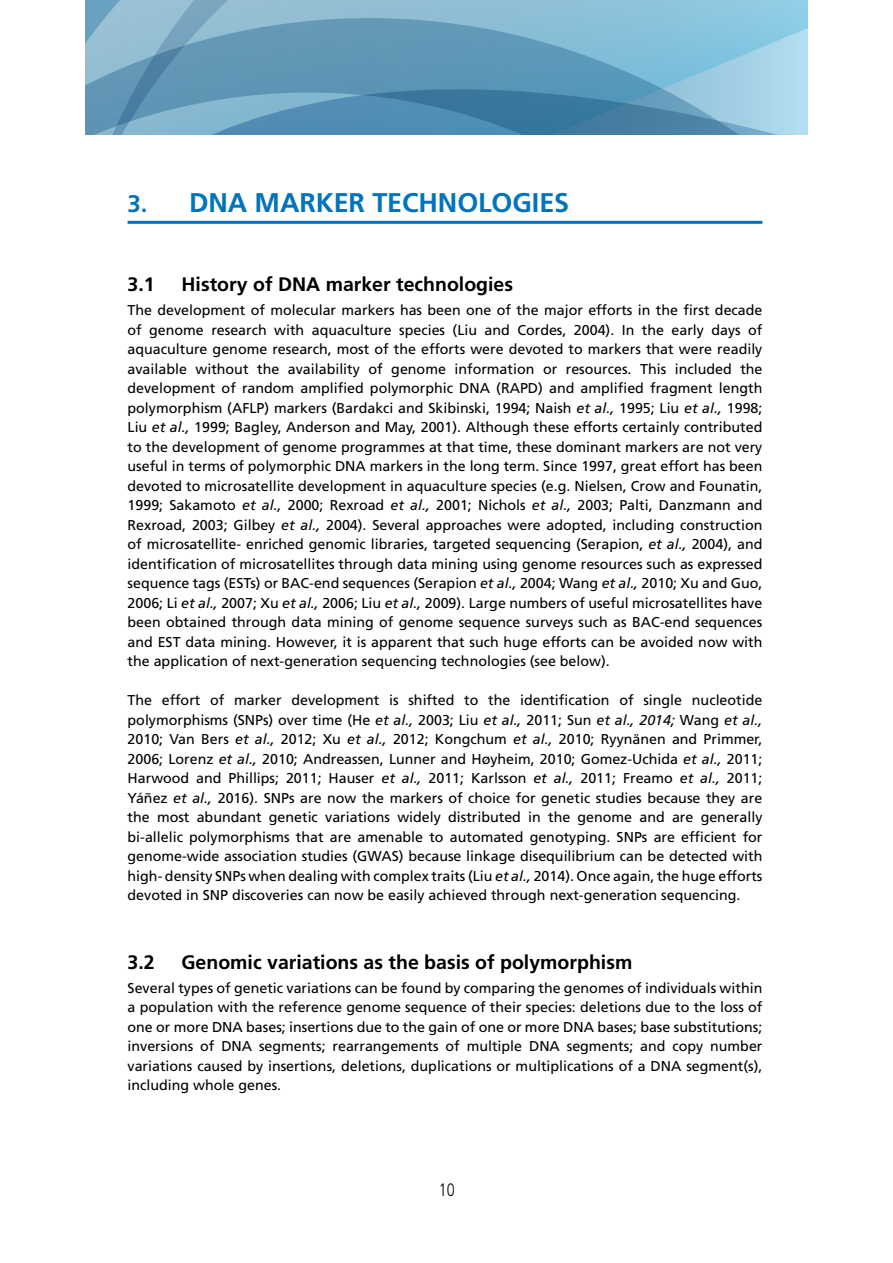
<style>
.page{position:relative;width:893px;height:1263px;background:#fff}
.page>*{position:absolute;margin:0;border:0;box-sizing:border-box;transform-origin:0 0}
.t1{font:700 27px "Frutiger LT Std";letter-spacing:-.005em;color:#0074bc}
.t2{font:700 19.5px "Frutiger LT Std";color:#000}
.t3{font:300 18px "Frutiger LT Std";color:#000;scale:.8 1}
.t4{font:14.25px/19.5px "Frutiger LT Std";color:#000;text-align:justify}
.s1{font-size:24px}
.s2{font-style:italic}
</style>
<div class="page">
<svg style="left:85px;top:0;width:723px;height:18px;background:#8ebfd6"></svg>
<svg style="left:85px;top:18px;width:723px;height:116px;background:#6da3c1"></svg>
<hr style="left:128px;top:221px;width:634px;height:3px;background:#0074bc">
<h1 class="t1" style="left:128px;top:187px;width:443px"><span class="s1">3.</span> DNA MARKER TECHNOLOGIES</h1>
<h2 class="t2" style="left:128px;top:273px;width:29px">3.1</h2>
<h2 class="t2" style="left:182px;top:273px;width:333px">History of DNA marker technologies</h2>
<p class="t4" style="left:128px;top:300px;width:636px">The development of molecular markers has been one of the major efforts in the first decade of genome research with aquaculture species (Liu and Cordes, 2004). In the early days of aquaculture genome research, most of the efforts were devoted to markers that were readily available without the availability of genome information or resources. This included the development of random amplified polymorphic DNA (RAPD) and amplified fragment length polymorphism (AFLP) markers (Bardakci and Skibinski, 1994; Naish <span class="s2">et al.,</span> 1995; Liu <span class="s2">et al.,</span> 1998; Liu <span class="s2">et al.,</span> 1999; Bagley, Anderson and May, 2001). Although these efforts certainly contributed to the development of genome programmes at that time, these dominant markers are not very useful in terms of polymorphic DNA markers in the long term. Since 1997, great effort has been devoted to microsatellite development in aquaculture species (e.g. Nielsen, Crow and Founatin, 1999; Sakamoto <span class="s2">et al.,</span> 2000; Rexroad <span class="s2">et al.,</span> 2001; Nichols <span class="s2">et al.,</span> 2003; Palti, Danzmann and Rexroad, 2003; Gilbey <span class="s2">et al.,</span> 2004). Several approaches were adopted, including construction of microsatellite- enriched genomic libraries, targeted sequencing (Serapion, <span class="s2">et al.,</span> 2004), and identification of microsatellites through data mining using genome resources such as expressed sequence tags (ESTs) or BAC-end sequences (Serapion <span class="s2">et al.,</span> 2004; Wang <span class="s2">et al.,</span> 2010; Xu and Guo, 2006; Li <span class="s2">et al.,</span> 2007; Xu <span class="s2">et al.,</span> 2006; Liu <span class="s2">et al.,</span> 2009). Large numbers of useful microsatellites have been obtained through data mining of genome sequence surveys such as BAC-end sequences and EST data mining. However, it is apparent that such huge efforts can be avoided now with the application of next-generation sequencing technologies (see below).</p>
<p class="t4" style="left:128px;top:690px;width:636px">The effort of marker development is shifted to the identification of single nucleotide polymorphisms (SNPs) over time (He <span class="s2">et al.,</span> 2003; Liu <span class="s2">et al.,</span> 2011; Sun <span class="s2">et al., 2014;</span> Wang <span class="s2">et al., </span>2010; Van Bers <span class="s2">et al.,</span> 2012; Xu <span class="s2">et al.,</span> 2012; Kongchum <span class="s2">et al.,</span> 2010; Ryynänen and Primmer, 2006; Lorenz <span class="s2">et al.,</span> 2010; Andreassen, Lunner and Høyheim, 2010; Gomez-Uchida <span class="s2">et al.,</span> 2011; Harwood and Phillips; 2011; Hauser <span class="s2">et al.,</span> 2011; Karlsson <span class="s2">et al.,</span> 2011; Freamo <span class="s2">et al.,</span> 2011; Yáñez <span class="s2">et al.,</span> 2016). SNPs are now the markers of choice for genetic studies because they are the most abundant genetic variations widely distributed in the genome and are generally bi-allelic polymorphisms that are amenable to automated genotyping. SNPs are efficient for genome-wide association studies (GWAS) because linkage disequilibrium can be detected with high- density SNPs when dealing with complex traits (Liu <span class="s2">et al.,</span> 2014). Once again, the huge efforts devoted in SNP discoveries can now be easily achieved through next-generation sequencing.</p>
<h2 class="t2" style="left:128px;top:951px;width:29px">3.2</h2>
<h2 class="t2" style="left:182px;top:951px;width:452px">Genomic variations as the basis of polymorphism</h2>
<p class="t4" style="left:128px;top:978px;width:636px">Several types of genetic variations can be found by comparing the genomes of individuals within a population with the reference genome sequence of their species: deletions due to the loss of one or more DNA bases; insertions due to the gain of one or more DNA bases; base substitutions; inversions of DNA segments; rearrangements of multiple DNA segments; and copy number variations caused by insertions, deletions, duplications or multiplications of a DNA segment(s), including whole genes.</p>
<p class="t3" style="left:439px;top:1180px;width:22px">10</p>
</div>
